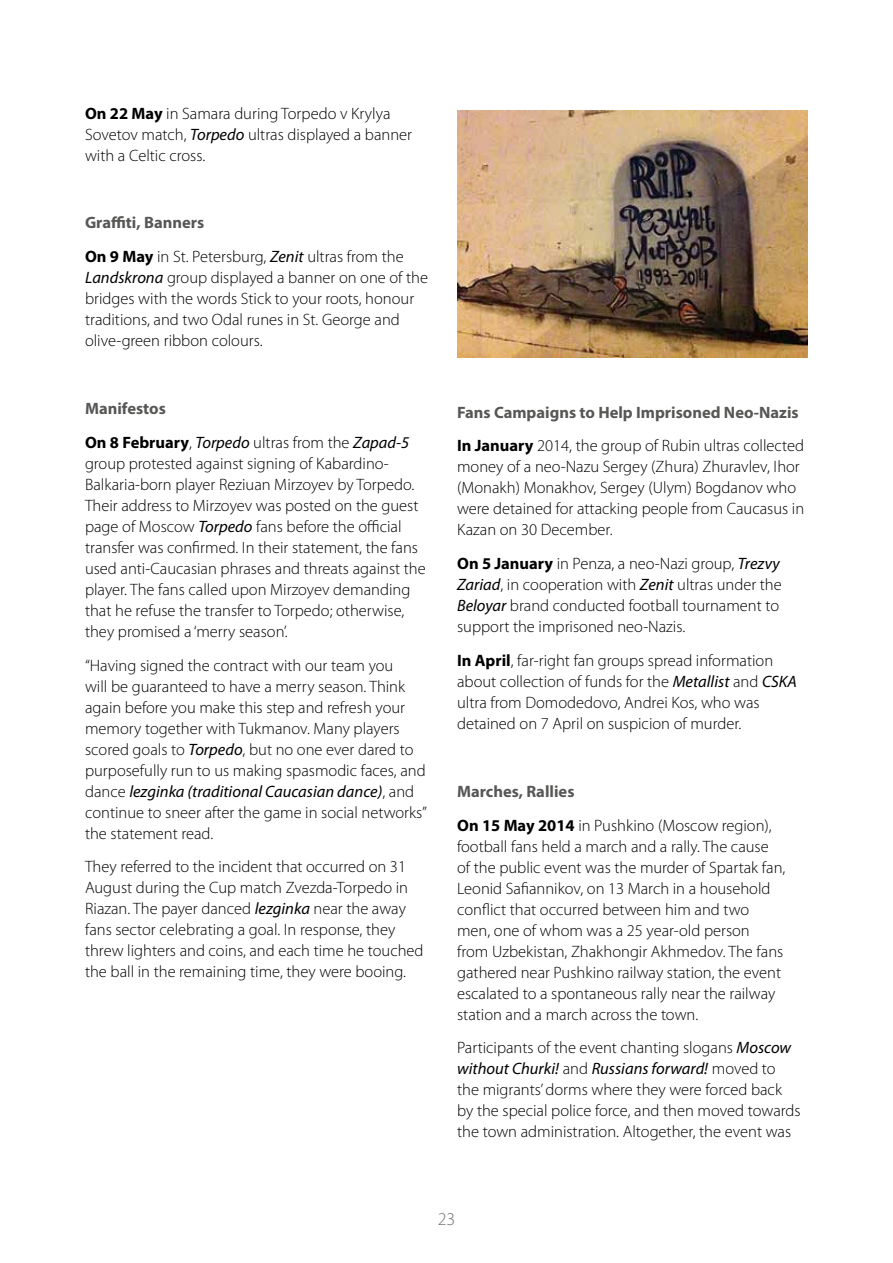
<style>
.page{position:relative;width:893px;height:1263px;background:#fff}
.page>*{position:absolute;margin:0;border:0;box-sizing:border-box;transform-origin:0 0}
.t1{font:300 18px "Myriad Pro";color:#706f6f}
.t2{font:300 16.5px/21px "Myriad Pro";color:#000}
.t3{font:700 16.5px/33.8px "Myriad Pro";color:#575756}
.s1{font-weight:700}
.s2{font-weight:400;font-style:italic}
.s3{font-weight:700;color:#575756}
.s4{color:#000}
.s5{font-weight:300;color:#000}
</style>
<div class="page">
<img style="left:457px;top:110px;width:351px;height:248px">
<p class="t2" style="left:85px;top:103px;width:329px"><span class="s1">On 22 May</span> in Samara during Torpedo v Krylya<br>Sovetov match, <span class="s2">Torpedo</span> ultras displayed a banner with a Celtic cross.</p>
<p class="t2" style="left:85px;top:206px;width:320px;line-height:33.8px"><span class="s3">Graffiti, Banners<br></span><span class="s1">On 9 May</span> in St. Petersburg, <span class="s2">Zenit</span> ultras from the</p>
<p class="t2" style="left:85px;top:267px;width:345px"><span class="s2">Landskrona</span> group displayed a banner on one of the bridges with the words Stick to your roots, honour traditions, and two Odal runes in St. George and olive-green ribbon colours.</p>
<p class="t2" style="left:85px;top:392px;width:326px;line-height:33.8px"><span class="s3">Manifestos<br></span><span class="s1">On 8 February</span>, <span class="s2">Torpedo</span> ultras from the <span class="s2">Zapad-5</span></p>
<p class="t2" style="left:85px;top:453px;width:342px">group protested against signing of Kabardino-Balkaria-born player Reziuan Mirzoyev by Torpedo.<br>Their address to Mirzoyev was posted on the guest page of Moscow <span class="s2">Torpedo</span> fans before the official transfer was confirmed. In their statement, the fans used anti-Caucasian phrases and threats against the player. The fans called upon Mirzoyev demanding that he refuse the transfer to Torpedo; otherwise, they promised a ‘merry season’.</p>
<p class="t2" style="left:85px;top:655px;width:343px">“Having signed the contract with our team you<br>will be guaranteed to have a merry season. Think again before you make this step and refresh your memory together with Tukmanov. Many players scored goals to <span class="s2">Torpedo</span>, but no one ever dared to purposefully run to us making spasmodic faces, and dance <span class="s2">lezginka (traditional Caucasian dance)</span>, and continue to sneer after the game in social networks” the statement read.</p>
<p class="t2" style="left:85px;top:857px;width:340px">They referred to the incident that occurred on 31<br>August during the Cup match Zvezda-Torpedo in Riazan. The payer danced <span class="s2">lezginka</span> near the away fans sector celebrating a goal. In response, they threw lighters and coins, and each time he touched the ball in the remaining time, they were booing.</p>
<p class="t3" style="left:457px;top:395px;width:348px">Fans Campaigns to Help Imprisoned Neo-Nazis<br><span class="s4">In January</span> <span class="s5">2014, the group of Rubin ultras collected</span></p>
<p class="t2" style="left:457px;top:457px;width:349px">money of a neo-Nazu Sergey (Zhura) Zhuravlev, Ihor (Monakh) Monakhov, Sergey (Ulym) Bogdanov who were detained for attacking people from Caucasus in Kazan on 30 December.</p>
<p class="t2" style="left:457px;top:553px;width:326px"><span class="s1">On 5 January</span> in Penza, a neo-Nazi group, <span class="s2">Trezvy Zariad</span>, in cooperation with <span class="s2">Zenit</span> ultras under the <span class="s2">Beloyar</span> brand conducted football tournament to support the imprisoned neo-Nazis.</p>
<p class="t2" style="left:457px;top:650px;width:341px"><span class="s1">In April</span>, far-right fan groups spread information about collection of funds for the <span class="s2">Metallist</span> and <span class="s2">CSKA </span>ultra from Domodedovo, Andrei Kos, who was detained on 7 April on suspicion of murder.</p>
<p class="t2" style="left:457px;top:775px;width:316px;line-height:33.8px"><span class="s3">Marches, Rallies<br></span><span class="s1">On 15 May 2014</span> in Pushkino (Moscow region),</p>
<p class="t2" style="left:457px;top:836px;width:330px">football fans held a march and a rally. The cause of the public event was the murder of Spartak fan, Leonid Safiannikov, on 13 March in a household conflict that occurred between him and two men, one of whom was a 25 year-old person<br>from Uzbekistan, Zhakhongir Akhmedov. The fans gathered near Pushkino railway station, the event escalated to a spontaneous rally near the railway station and a march across the town.</p>
<p class="t2" style="left:457px;top:1037px;width:345px">Participants of the event chanting slogans <span class="s2">Moscow without Churki!</span> and <span class="s2">Russians forward!</span> moved to the migrants’ dorms where they were forced back by the special police force, and then moved towards the town administration. Altogether, the event was</p>
<p class="t1" style="left:438px;top:1209px;width:19px">23</p>
</div>
